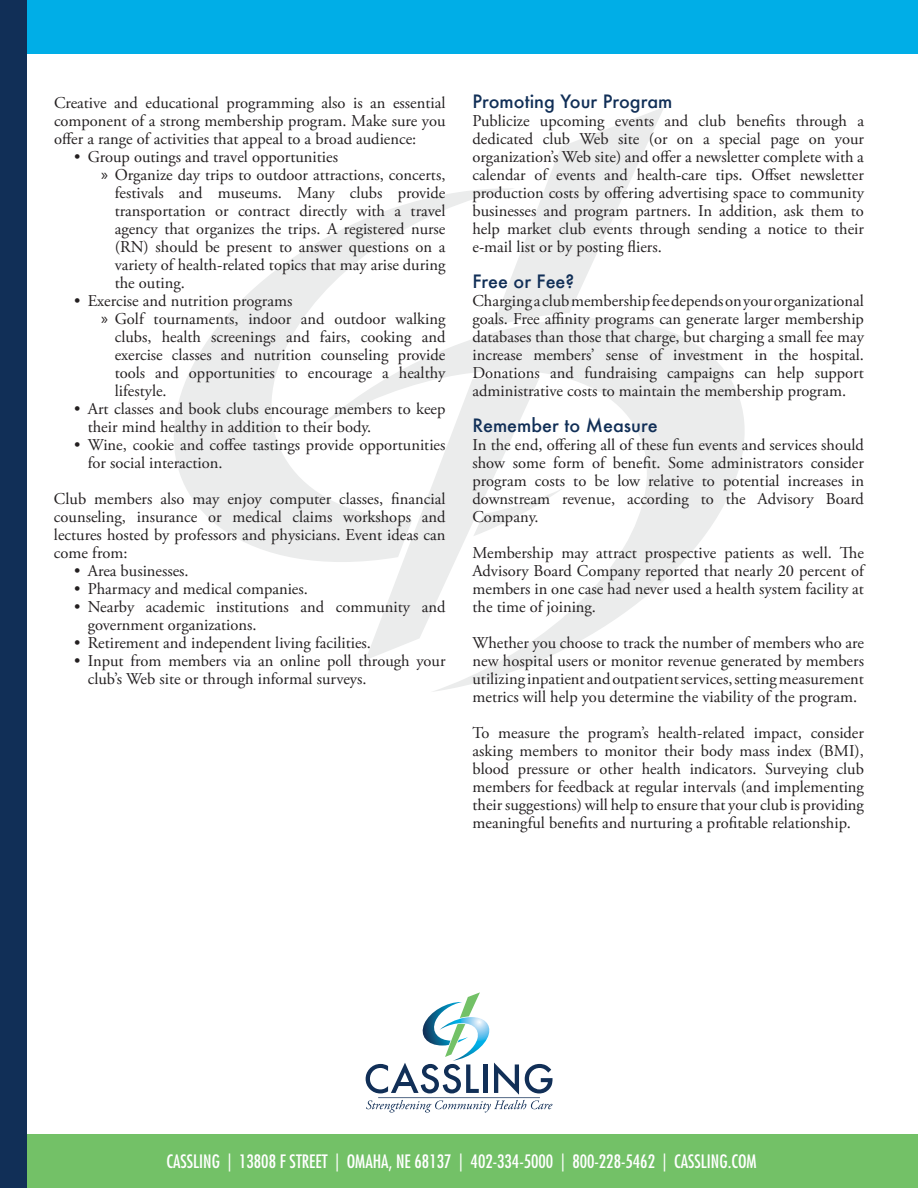
<style>
.page{position:relative;width:918px;height:1188px;background:#fff}
.page>*{position:absolute;margin:0;border:0;box-sizing:border-box;transform-origin:0 0}
.t1{font:condensed 18px "Futura Std";color:#fff}
.t2{font:500 18px "Futura";color:#112f57}
.t3{font:16.5px/18px "Adobe Garamond Pro";color:#231f20;text-align:justify}
.s1{font-family:"Myriad Pro"}
.s2{font-family:"Myriad Pro";font-stretch:normal}
</style>
<div class="page">
<svg style="left:433px;top:327px;width:312px;height:365px"></svg>
<svg style="left:174px;top:189px;width:341px;height:373px"></svg>
<svg style="left:539px;top:488px;width:25px;height:48px"></svg>
<svg style="left:365px;top:377px;width:174px;height:283px"></svg>
<svg style="left:492px;top:107px;width:172px;height:220px"></svg>
<div style="left:27px;top:1134px;width:891px;height:54px;background:#73c167"></div>
<div style="left:27px;top:0;width:891px;height:54px;background:#00aee7"></div>
<div style="left:0;top:0;width:27px;height:1188px;background:#112f57"></div>
<svg style="left:366px;top:992px;width:187px;height:121px"></svg>
<p class="t3" style="left:54px;top:95px;width:393px">Creative and educational programming also is an essential component of a strong membership program. Make sure you offer a range of activities that appeal to a broad audience:</p>
<p class="t3" style="left:74px;top:149px;width:265px">• Group outings and travel opportunities</p>
<p class="t3" style="left:101px;top:167px;width:346px"><span class="s1">»</span> Organize day trips to outdoor attractions, concerts,</p>
<p class="t3" style="left:115px;top:185px;width:332px">festivals and museums. Many clubs provide</p>
<p class="t3" style="left:115px;top:203px;width:332px">transportation or contract directly with a travel</p>
<p class="t3" style="left:115px;top:221px;width:332px">agency that organizes the trips. A registered nurse</p>
<p class="t3" style="left:115px;top:239px;width:332px">(RN) should be present to answer questions on a</p>
<p class="t3" style="left:115px;top:257px;width:332px">variety of health-related topics that may arise during</p>
<p class="t3" style="left:115px;top:275px;width:72px">the outing.</p>
<p class="t3" style="left:74px;top:293px;width:220px">• Exercise and nutrition programs</p>
<p class="t3" style="left:101px;top:311px;width:346px"><span class="s1">»</span> Golf tournaments, indoor and outdoor walking</p>
<p class="t3" style="left:115px;top:329px;width:332px">clubs, health screenings and fairs, cooking and</p>
<p class="t3" style="left:115px;top:347px;width:332px">exercise classes and nutrition counseling provide</p>
<p class="t3" style="left:115px;top:365px;width:332px">tools and opportunities to encourage a healthy</p>
<p class="t3" style="left:115px;top:383px;width:53px">lifestyle.</p>
<p class="t3" style="left:88px;top:401px;width:359px;text-indent:-14px">• Art classes and book clubs encourage members to keep their mind healthy in addition to their body.</p>
<p class="t3" style="left:88px;top:437px;width:359px;text-indent:-14px">• Wine, cookie and coffee tastings provide opportunities for social interaction.</p>
<p class="t3" style="left:54px;top:491px;width:393px">Club members also may enjoy computer classes, financial counseling, insurance or medical claims workshops and lectures hosted by professors and physicians. Event ideas can come from:</p>
<p class="t3" style="left:74px;top:563px;width:116px">• Area businesses.</p>
<p class="t3" style="left:74px;top:581px;width:235px">• Pharmacy and medical companies.</p>
<p class="t3" style="left:88px;top:599px;width:359px;text-indent:-14px">• Nearby academic institutions and community and government organizations.</p>
<p class="t3" style="left:74px;top:635px;width:298px">• Retirement and independent living facilities.</p>
<p class="t3" style="left:88px;top:653px;width:359px;text-indent:-14px">• Input from members via an online poll through your club’s Web site or through informal surveys.</p>
<p class="t2" style="left:472px;top:89px;width:201px">Promoting Your Program</p>
<p class="t3" style="left:472px;top:113px;width:393px">Publicize upcoming events and club benefits through a dedicated club Web site (or on a special page on your organization’s Web site) and offer a newsletter complete with a calendar of events and health-care tips. Offset newsletter production costs by offering advertising space to community businesses and program partners. In addition, ask them to help market club events through sending a notice to their e-mail list or by posting fliers.</p>
<p class="t2" style="left:472px;top:269px;width:103px">Free or Fee?</p>
<p class="t3" style="left:472px;top:293px;width:393px">Charging a club membership fee depends on your organizational goals. Free affinity programs can generate larger membership databases than those that charge, but charging a small fee may increase members’ sense of investment in the hospital.<br>Donations and fundraising campaigns can help support administrative costs to maintain the membership program.</p>
<p class="t2" style="left:472px;top:413px;width:187px">Remember to Measure</p>
<p class="t3" style="left:472px;top:437px;width:393px">In the end, offering all of these fun events and services should show some form of benefit. Some administrators consider program costs to be low relative to potential increases in downstream revenue, according to the Advisory Board Company.</p>
<p class="t3" style="left:472px;top:545px;width:393px">Membership may attract prospective patients as well. The Advisory Board Company reported that nearly 20 percent of members in one case had never used a health system facility at the time of joining.</p>
<p class="t3" style="left:472px;top:635px;width:393px">Whether you choose to track the number of members who are new hospital users or monitor revenue generated by members utilizing inpatient and outpatient services, setting measurement metrics will help you determine the viability of the program.</p>
<p class="t3" style="left:472px;top:725px;width:393px">To measure the program’s health-related impact, consider asking members to monitor their body mass index (BMI), blood pressure or other health indicators. Surveying club members for feedback at regular intervals (and implementing their suggestions) will help to ensure that your club is providing meaningful benefits and nurturing a profitable relationship.</p>
<p class="t1" style="left:166px;top:1153px;width:592px">CASSLING <span class="s2">|</span> 13808 F STREET <span class="s2">|</span> OMAHA, NE 68137 <span class="s2">|</span> 402-334-5000 <span class="s2">|</span> 800-228-5462 <span class="s2">|</span> CASSLING.COM</p>
</div>
